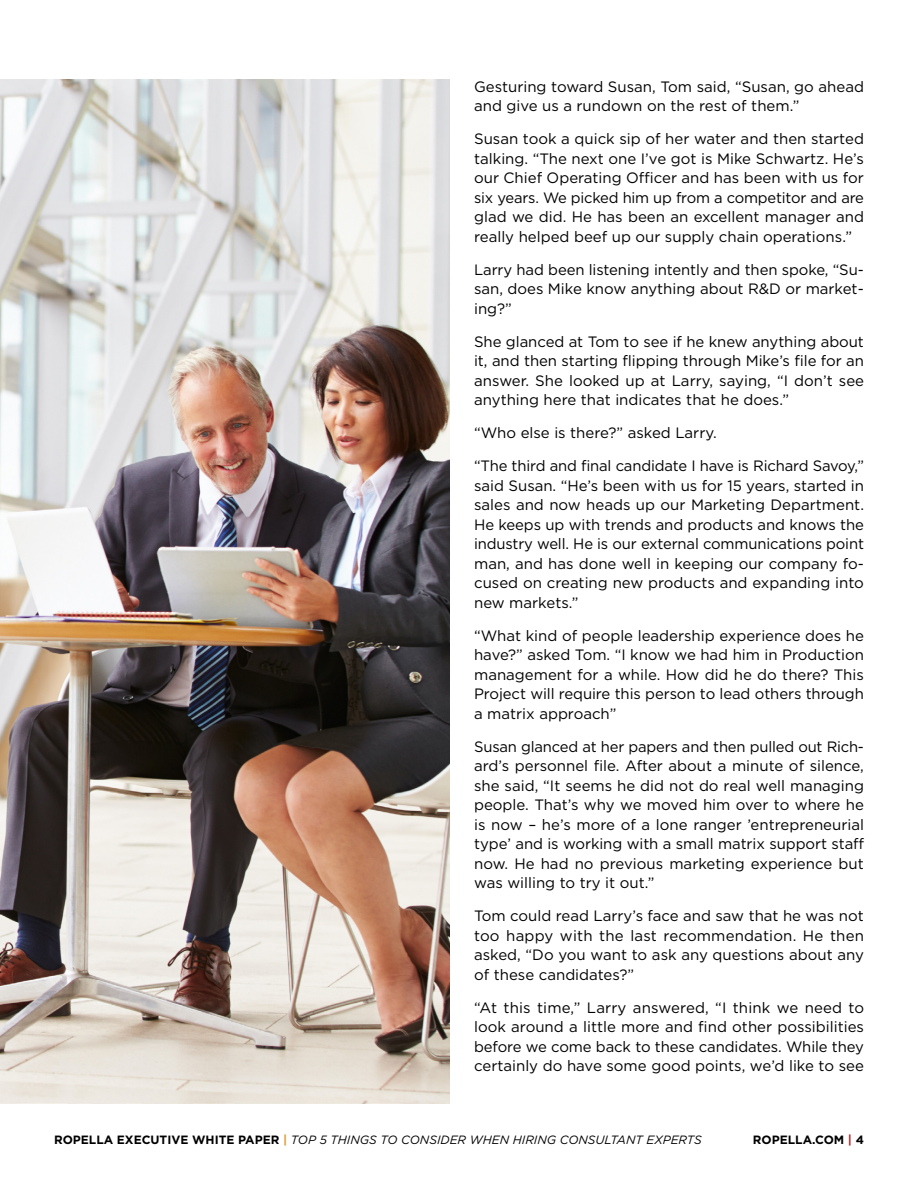
<style>
.page{position:relative;width:918px;height:1188px;background:#fff}
.page>*{position:absolute;margin:0;border:0;box-sizing:border-box;transform-origin:0 0}
.t1{font:15px/19.5px "Gotham";color:#000;text-align:justify}
.t2{font:italic 12px "Gotham";color:#000}
.t3{font:700 12px "Gotham";color:#000}
.s1{font-weight:700;font-style:normal}
.s2{font-weight:700;font-style:normal;color:#df9a35}
.s3{color:#ae2524}
</style>
<div class="page">
<img style="left:0;top:80px;width:450px;height:1024px">
<p class="t1" style="left:474px;top:76px;width:391px">Gesturing toward Susan, Tom said, “Susan, go ahead and give us a rundown on the rest of them.”</p>
<p class="t1" style="left:474px;top:129px;width:391px">Susan took a quick sip of her water and then started talking. “The next one I’ve got is Mike Schwartz. He’s our Chief Operating Officer and has been with us for six years. We picked him up from a competitor and are glad we did. He has been an excellent manager and really helped beef up our supply chain operations.”</p>
<p class="t1" style="left:474px;top:259px;width:391px">Larry had been listening intently and then spoke, “Su&shy;san, does Mike know anything about R&amp;D or market&shy;ing?”</p>
<p class="t1" style="left:474px;top:331px;width:392px">She glanced at Tom to see if he knew anything about it, and then starting flipping through Mike’s file for an answer. She looked up at Larry, saying, “I don’t see anything here that indicates that he does.”</p>
<p class="t1" style="left:474px;top:423px;width:244px">“Who else is there?” asked Larry.</p>
<p class="t1" style="left:474px;top:456px;width:391px">“The third and final candidate I have is Richard Savoy,” said Susan. “He’s been with us for 15 years, started in sales and now heads up our Marketing Department.<br>He keeps up with trends and products and knows the industry well. He is our external communications point man, and has done well in keeping our company fo&shy;cused on creating new products and expanding into new markets.”</p>
<p class="t1" style="left:474px;top:625px;width:391px">“What kind of people leadership experience does he have?” asked Tom. “I know we had him in Production management for a while. How did he do there? This Project will require this person to lead others through a matrix approach”</p>
<p class="t1" style="left:474px;top:736px;width:392px">Susan glanced at her papers and then pulled out Rich&shy;ard’s personnel file. After about a minute of silence, she said, “It seems he did not do real well managing people. That’s why we moved him over to where he is now – he’s more of a lone ranger ’entrepreneurial type’ and is working with a small matrix support staff now. He had no previous marketing experience but was willing to try it out.”</p>
<p class="t1" style="left:474px;top:906px;width:391px">Tom could read Larry’s face and saw that he was not too happy with the last recommendation. He then asked, “Do you want to ask any questions about any of these candidates?”</p>
<p class="t1" style="left:474px;top:997px;width:392px">“At this time,” Larry answered, “I think we need to look around a little more and find other possibilities before we come back to these candidates. While they certainly do have some good points, we’d like to see</p>
<p class="t2" style="left:54px;top:1132px;width:649px"><span class="s1">ROPELLA EXECUTIVE WHITE PAPER</span> <span class="s2">|</span> TOP 5 THINGS TO CONSIDER WHEN HIRING CONSULTANT EXPERTS</p>
<p class="t3" style="left:753px;top:1131px;width:113px">ROPELLA.COM <span class="s3">|</span> 4</p>
</div>
